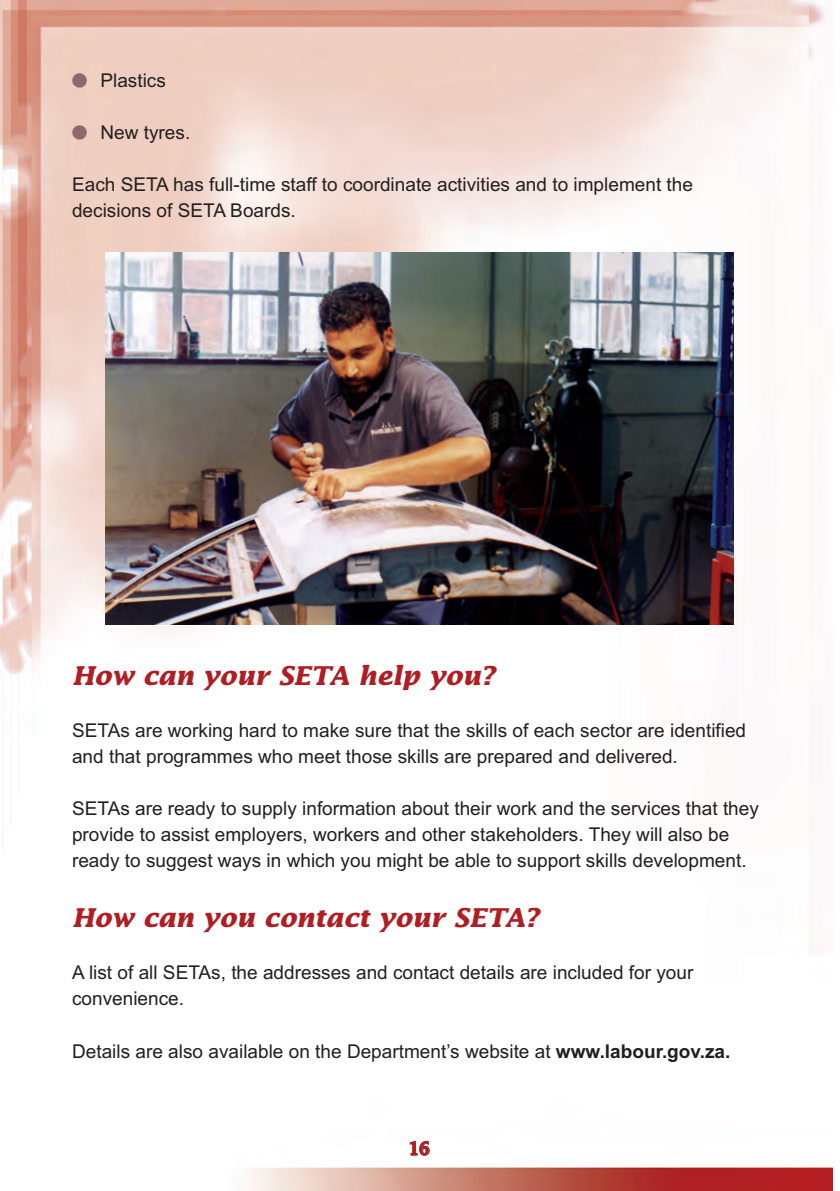
<style>
.page{position:relative;width:840px;height:1191px;background:#fff}
.page>*{position:absolute;margin:0;border:0;box-sizing:border-box;transform-origin:0 0}
.t1{font:italic 700 26px "Lucida Std";color:#af1e22}
.t2{font:500 20px "Clearface Gothic LT Std";color:#af1e22}
.t3{font:19px/26px "Arial";color:#231f20}
.s1{color:#91676d}
.s2{font-weight:700}
</style>
<div class="page">
<img style="left:0;top:0;width:832px;height:1191px">
<img style="left:106px;top:252px;width:626px;height:372px">
<p class="t3" style="left:72px;top:68px;width:95px"><span class="s1">●</span> Plastics</p>
<p class="t3" style="left:72px;top:120px;width:120px"><span class="s1">●</span> New tyres.</p>
<p class="t3" style="left:72px;top:172px;width:622px">Each SETA has full-time staff to coordinate activities and to implement the decisions of SETA Boards.</p>
<h1 class="t1" style="left:72px;top:661px;width:424px">How can your SETA help you?</h1>
<p class="t3" style="left:72px;top:718px;width:675px">SETAs are working hard to make sure that the skills of each sector are identified and that programmes who meet those skills are prepared and delivered.</p>
<p class="t3" style="left:72px;top:796px;width:688px">SETAs are ready to supply information about their work and the services that they provide to assist employers, workers and other stakeholders. They will also be ready to suggest ways in which you might be able to support skills development.</p>
<h1 class="t1" style="left:72px;top:903px;width:468px">How can you contact your SETA?</h1>
<p class="t3" style="left:72px;top:960px;width:622px">A list of all SETAs, the addresses and contact details are included for your convenience.</p>
<p class="t3" style="left:72px;top:1038px;width:659px">Details are also available on the Department’s website at <span class="s2">www.labour.gov.za.</span></p>
<p class="t2" style="left:408px;top:1140px;width:22px">16</p>
</div>
